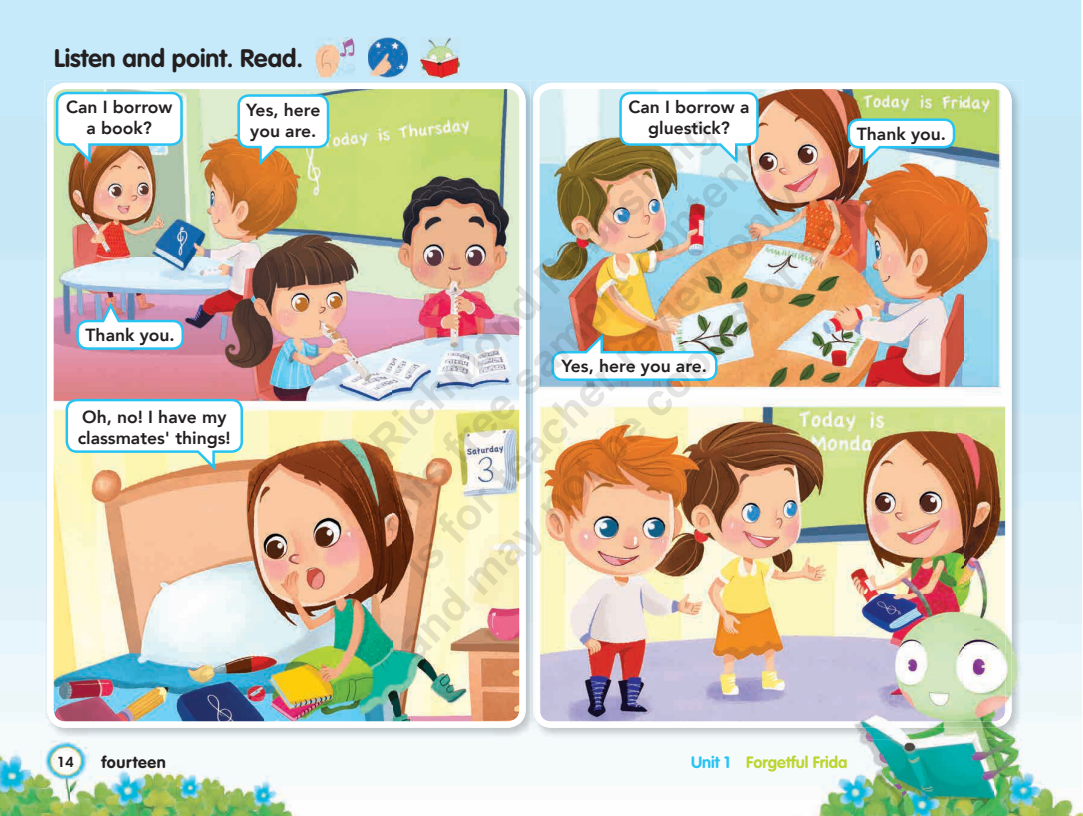
<style>
.page{position:relative;width:1083px;height:816px;background:#fff}
.page>*{position:absolute;margin:0;border:0;box-sizing:border-box;transform-origin:0 0}
.t1{font:700 45px/54px "Arial";color:rgb(0 0 0/.1);text-align:center}
.t2{font:700 25px "VAG Rounded Std";color:#231f20}
.t3{font:800 17.5px/21px "Avenir";color:#231f20;text-align:center}
.t4{font:700 16.25px "VAG Rounded Std";color:#bcd531}
.t5{font:700 16.25px "VAG Rounded Std";letter-spacing:.035em;color:#231f20}
.t6{font:600 13.75px "ITC Avant Garde Std";color:#231f20}
.s1{color:#27c3f3}
</style>
<div class="page">
<img style="left:1080px;top:26px;width:2px;height:483px">
<div style="left:0;top:0;width:1080px;height:117px;background:#c6eafa"></div>
<img style="left:0;top:117px;width:70px;height:698px">
<img style="left:993px;top:117px;width:87px;height:698px">
<img style="left:70px;top:739px;width:923px;height:76px">
<img style="left:537px;top:80px;width:485px;height:43px">
<img style="left:978px;top:123px;width:44px;height:616px">
<img style="left:537px;top:727px;width:441px;height:12px">
<img style="left:580px;top:126px;width:387px;height:558px">
<img style="left:537px;top:83px;width:474px;height:43px">
<img style="left:537px;top:125px;width:43px;height:602px">
<img style="left:967px;top:125px;width:44px;height:602px">
<img style="left:579px;top:684px;width:389px;height:43px">
<img style="left:44px;top:80px;width:493px;height:43px">
<img style="left:44px;top:123px;width:44px;height:616px">
<img style="left:493px;top:123px;width:44px;height:616px">
<img style="left:533px;top:89px;width:4px;height:632px">
<img style="left:91px;top:126px;width:391px;height:558px">
<img style="left:47px;top:83px;width:478px;height:43px">
<img style="left:47px;top:125px;width:44px;height:602px">
<img style="left:482px;top:125px;width:43px;height:602px">
<img style="left:90px;top:684px;width:392px;height:43px">
<img style="left:315px;top:37px;width:40px;height:40px">
<img style="left:368px;top:37px;width:40px;height:40px">
<img style="left:420px;top:37px;width:40px;height:40px">
<img style="left:1056px;top:509px;width:26px;height:306px">
<svg style="left:55px;top:90px;width:129px;height:76px"></svg>
<svg style="left:236px;top:93px;width:94px;height:76px"></svg>
<svg style="left:75px;top:300px;width:110px;height:51px"></svg>
<svg style="left:64px;top:397px;width:180px;height:76px"></svg>
<svg style="left:618px;top:90px;width:141px;height:76px"></svg>
<img style="left:846px;top:117px;width:110px;height:52px">
<svg style="left:550px;top:330px;width:168px;height:52px"></svg>
<h2 class="t2" style="left:54px;top:48px;width:250px">Listen and point. Read.</h2>
<p class="t3" style="left:66px;top:97px;width:108px">Can I borrow a book?</p>
<p class="t3" style="left:246px;top:99px;width:76px;text-align:left">Yes, here you are.</p>
<p class="t3" style="left:86px;top:325px;width:91px">Thank you.</p>
<p class="t3" style="left:78px;top:407px;width:154px;text-align:left">Oh, no! I have my classmates' things!</p>
<p class="t3" style="left:628px;top:97px;width:122px">Can I borrow a gluestick?</p>
<h1 class="t1" style="left:272px;top:519px;width:664px;rotate:-45deg">© Richmond Publishing<br>This free sample content<br>is for teacher review only<br>and may not be copied or sold.</h1>
<p class="t3" style="left:856px;top:124px;width:91px">Thank you.</p>
<p class="t3" style="left:561px;top:356px;width:147px">Yes, here you are.</p>
<p class="t6" style="left:57px;top:756px;width:18px">14</p>
<p class="t5" style="left:101px;top:755px;width:66px">fourteen</p>
<p class="t4" style="left:690px;top:755px;width:158px"><span class="s1">Unit 1</span> Forgetful Frida</p>
</div>
